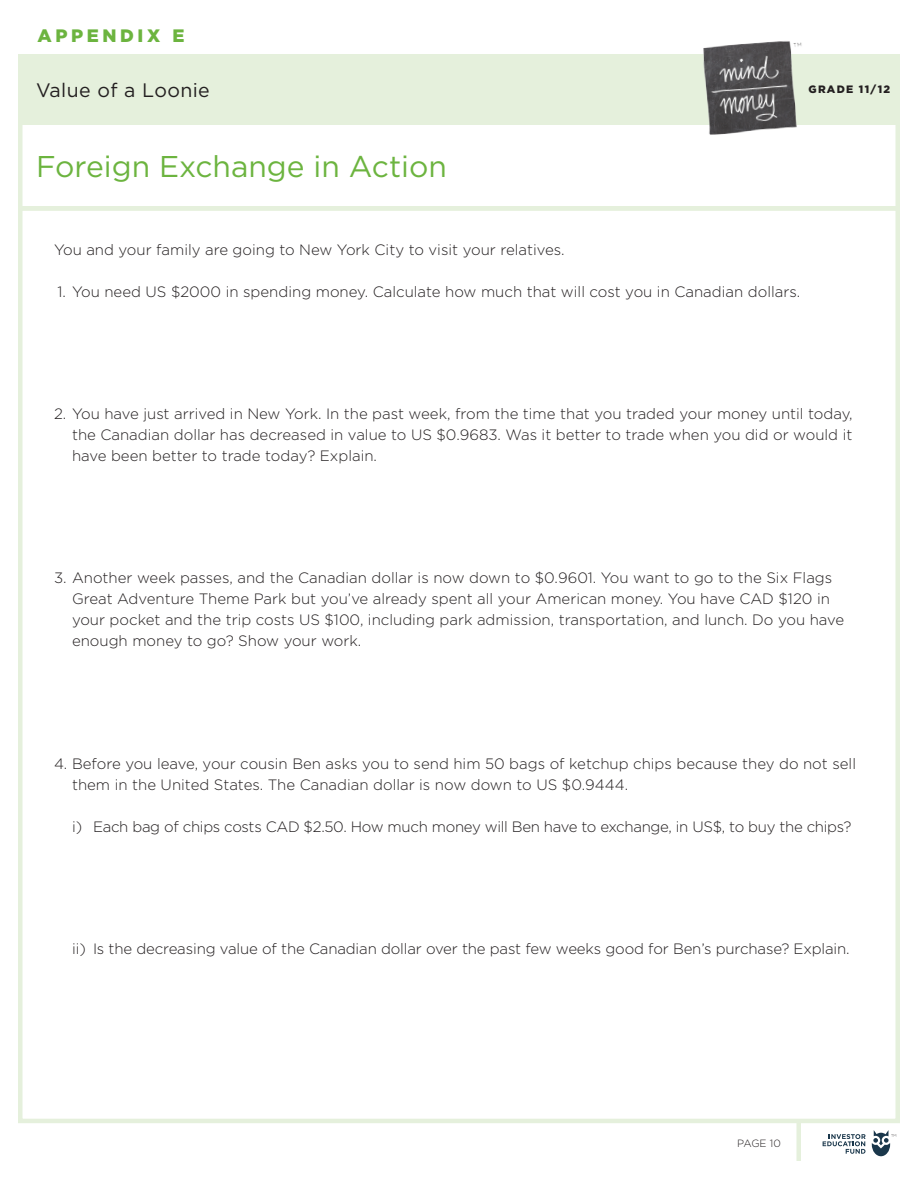
<style>
.page{position:relative;width:918px;height:1188px;background:#fff}
.page>*{position:absolute;margin:0;border:0;box-sizing:border-box;transform-origin:0 0}
.t1{font:30px "Gotham";color:#6cb43f}
.t2{font:19.5px "Gotham";letter-spacing:.02em;color:#231f20}
.t3{font:900 18px "Gotham";letter-spacing:.2em;color:#6cb43f}
.t4{font:300 15px/21px "Gotham";color:#231f20}
.t5{font:300 15px "Gotham";letter-spacing:-.02em;color:#231f20}
.t6{font:900 10.65px "Gotham";letter-spacing:.12em;color:#231f20}
.t7{font:300 10.5px "Gotham";letter-spacing:-.02em;color:#231f20}
</style>
<div class="page">
<svg style="left:823px;top:1134px;width:43px;height:20px"></svg>
<svg style="left:872px;top:1130px;width:24px;height:26px"></svg>
<div style="left:796px;top:1121px;width:5px;height:40px;background:#e5f0dc"></div>
<div style="left:18px;top:54px;width:882px;height:70px;background:#e5f0dc"></div>
<img style="left:696px;top:41px;width:118px;height:94px">
<div style="left:18px;top:206px;width:882px;height:5px;background:#e5f0dc"></div>
<p class="t3" style="left:38px;top:24px;width:148px">APPENDIX E</p>
<h2 class="t2" style="left:36px;top:78px;width:175px">Value of a Loonie</h2>
<p class="t6" style="left:809px;top:82px;width:83px">GRADE 11/12</p>
<h1 class="t1" style="left:36px;top:147px;width:412px">Foreign Exchange in Action</h1>
<p class="t4" style="left:54px;top:239px;width:512px">You and your family are going to New York City to visit your relatives.</p>
<p class="t4" style="left:58px;top:281px;width:744px">1. You need US $2000 in spending money. Calculate how much that will cost you in Canadian dollars.</p>
<p class="t4" style="left:72px;top:403px;width:782px;text-align:justify;text-indent:-18px">2. You have just arrived in New York. In the past week, from the time that you traded your money until today, the Canadian dollar has decreased in value to US $0.9683. Was it better to trade when you did or would it have been better to trade today? Explain.</p>
<p class="t4" style="left:72px;top:567px;width:774px;text-indent:-18px">3. Another week passes, and the Canadian dollar is now down to $0.9601. You want to go to the Six Flags Great Adventure Theme Park but you’ve already spent all your American money. You have CAD $120 in your pocket and the trip costs US $100, including park admission, transportation, and lunch. Do you have enough money to go? Show your work.</p>
<p class="t4" style="left:72px;top:753px;width:786px;text-indent:-18px">4. Before you leave, your cousin Ben asks you to send him 50 bags of ketchup chips because they do not sell them in the United States. The Canadian dollar is now down to US $0.9444.</p>
<p class="t5" style="left:72px;top:817px;width:781px">i) Each bag of chips costs CAD $2.50. How much money will Ben have to exchange, in US$, to buy the chips?</p>
<p class="t4" style="left:72px;top:938px;width:779px">ii) Is the decreasing value of the Canadian dollar over the past few weeks good for Ben’s purchase? Explain.</p>
<p class="t7" style="left:737px;top:1137px;width:45px">PAGE 10</p>
</div>
